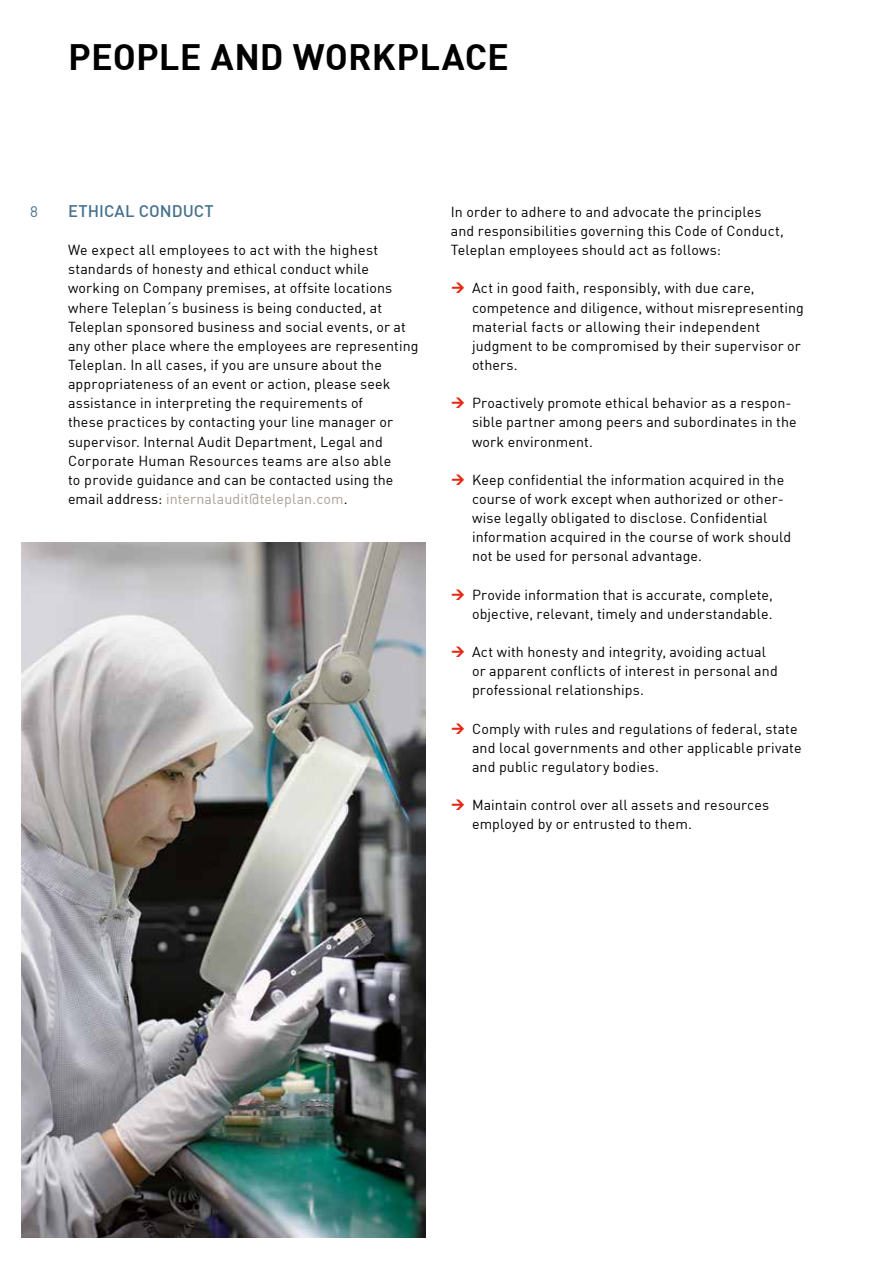
<style>
.page{position:relative;width:893px;height:1263px;background:#fff}
.page>*{position:absolute;margin:0;border:0;box-sizing:border-box;transform-origin:0 0}
.t1{font:36px "DIN Bold";letter-spacing:.005em;color:#000}
.t2{font:16.5px "DIN Medium";letter-spacing:.005em;color:#46708d}
.t3{font:15px "DIN";color:#46708d}
.t4{font:14.25px/19.2px "DIN";letter-spacing:.01em;color:#000}
.s1{color:#aaa095}
</style>
<div class="page">
<img style="left:21px;top:542px;width:404px;height:695px">
<h1 class="t1" style="left:68px;top:34px;width:442px">PEOPLE AND WORKPLACE</h1>
<p class="t3" style="left:30px;top:202px;width:9px">8</p>
<p class="t2" style="left:68px;top:200px;width:147px">ETHICAL CONDUCT</p>
<p class="t4" style="left:68px;top:240px;width:352px">We expect all employees to act with the highest standards of honesty and ethical conduct while working on Company premises, at offsite locations where Teleplan´s business is being conducted, at Teleplan sponsored business and social events, or at any other place where the employees are representing Teleplan. In all cases, if you are unsure about the appropriateness of an event or action, please seek assistance in interpreting the requirements of<br>these practices by contacting your line manager or supervisor. Internal Audit Department, Legal and Corporate Human Resources teams are also able<br>to provide guidance and can be contacted using the email address: <span class="s1">internalaudit@teleplan.com</span>.</p>
<p class="t4" style="left:451px;top:202px;width:335px">In order to adhere to and advocate the principles and responsibilities governing this Code of Conduct,<br>Teleplan employees should act as follows:</p>
<p class="t4" style="left:472px;top:278px;width:333px">Act in good faith, responsibly, with due care, competence and diligence, without misrepresenting material facts or allowing their independent judgment to be compromised by their supervisor or others.</p>
<p class="t4" style="left:472px;top:393px;width:326px">Proactively promote ethical behavior as a respon&shy;sible partner among peers and subordinates in the work environment.</p>
<p class="t4" style="left:472px;top:470px;width:321px">Keep confidential the information acquired in the course of work except when authorized or other&shy;wise legally obligated to disclose. Confidential information acquired in the course of work should not be used for personal advantage.</p>
<p class="t4" style="left:472px;top:585px;width:302px">Provide information that is accurate, complete, objective, relevant, timely and understandable.</p>
<p class="t4" style="left:472px;top:642px;width:307px">Act with honesty and integrity, avoiding actual or apparent conflicts of interest in personal and professional relationships.</p>
<p class="t4" style="left:472px;top:719px;width:331px">Comply with rules and regulations of federal, state and local governments and other applicable private and public regulatory bodies.</p>
<p class="t4" style="left:472px;top:795px;width:299px">Maintain control over all assets and resources employed by or entrusted to them.</p>
</div>
